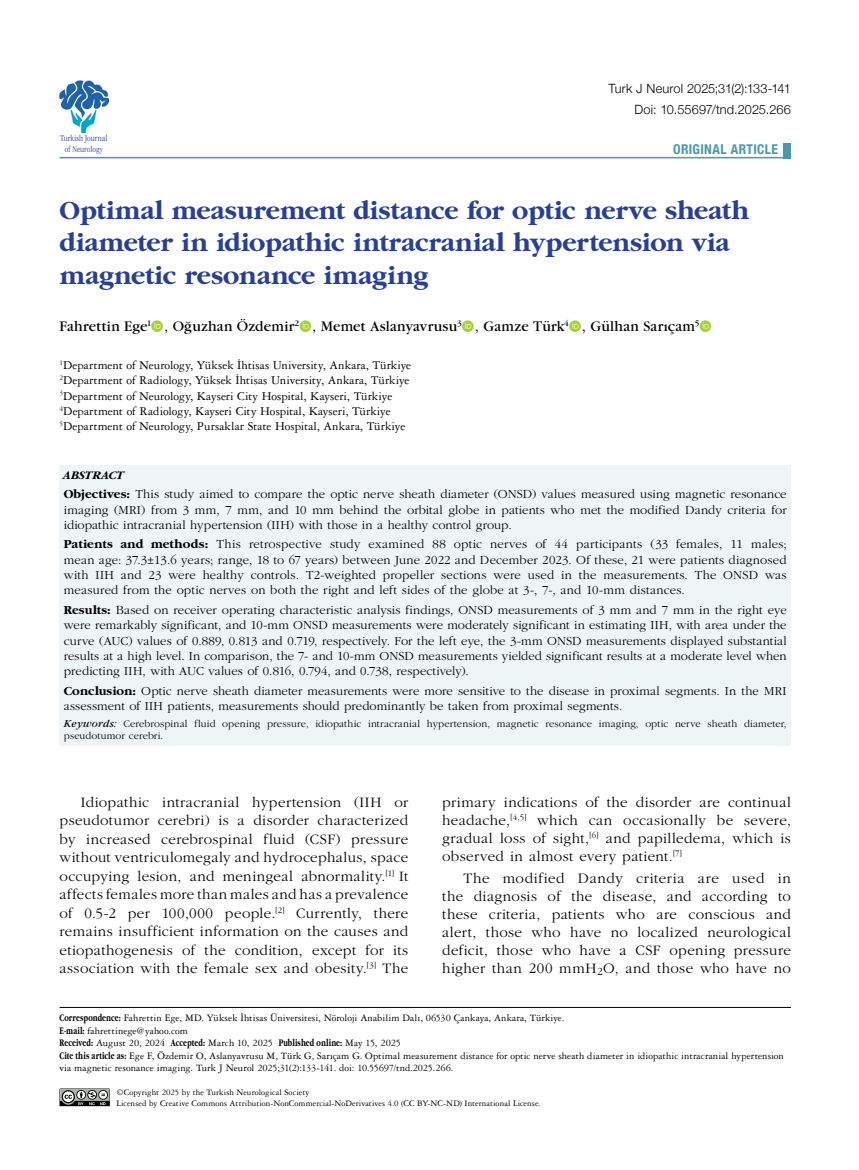
<style>
.page{position:relative;width:859px;height:1170px;background:#fff}
.page>*{position:absolute;margin:0;border:0;box-sizing:border-box;transform-origin:0 0}
.t1{font:27px/32.4px "Garamond Bold Tr";letter-spacing:-.005em;color:#283f93}
.t2{font:15px/18.5px "Garamond Tr";letter-spacing:.025em;color:#000;text-align:justify}
.t3{font:14.25px "Garamond Book Tr";letter-spacing:.015em;color:#000}
.t4{font:700 condensed 13.5px "Helvetica Neue";letter-spacing:.025em;color:#4a98aa}
.t5{font:12.75px/15.3px "Garamond Light Tr";letter-spacing:.005em;color:#000;text-align:justify}
.t6{font:12.75px/15.3px "Garamond Three Tr";color:#000}
.t7{font:300 12.75px/21.3px "Helvetica Neue";letter-spacing:.005em;color:#000;text-align:right}
.t8{font:12px "Garamond Bold Italic Tr";letter-spacing:.02em;color:#000}
.t9{font:10.5px/12.6px "Garamond Three Tr";letter-spacing:.005em;color:#000}
.t10{font:10.5px/12.6px "Garamond Light Tr";letter-spacing:.01em;color:#000}
.t11{font:9px/10.8px "Garamond Three Tr";letter-spacing:.005em;color:#000}
.t12{font:9px/10.8px "Garamond Condensed Light Tr";letter-spacing:.015em;color:#283f93;text-align:center}
.s1{font-family:"Garamond Bold Tr"}
.s2{font-family:"Garamond Book Italic Tr"}
.s3{font-family:"Garamond Cond Bold Tr"}
</style>
<div class="page">
<img style="left:60px;top:81px;width:48px;height:51px">
<hr style="left:60px;top:157px;width:731px;height:1px;background:#4a98aa">
<div style="left:783px;top:143px;width:8px;height:15px;background:#4a98aa"></div>
<div style="left:60px;top:465px;width:731px;height:280px;background:#edf5f7"></div>
<hr style="left:60px;top:1007px;width:731px;height:1px;background:#000">
<svg style="left:60px;top:1088px;width:50px;height:18px"></svg>
<p class="t7" style="left:609px;top:77px;width:184px">Turk J Neurol 2025;31(2):133-141<br>Doi: 10.55697/tnd.2025.266</p>
<p class="t12" style="left:60px;top:132px;width:49px">Turkish Journal of Neurology</p>
<p class="t4" style="left:673px;top:138px;width:106px">ORIGINAL ARTICLE</p>
<h1 class="t1" style="left:60px;top:193px;width:691px">Optimal measurement distance for optic nerve sheath diameter in idiopathic intracranial hypertension via magnetic resonance imaging</h1>
<p class="t3" style="left:60px;top:317px;width:641px">Fahrettin Ege<sup>1</sup> , Oğuzhan Özdemir<sup>2</sup> , Memet Aslanyavrusu<sup>3</sup> , Gamze Türk<sup>4</sup> , Gülhan Sarıçam<sup>5</sup></p>
<p class="t6" style="left:60px;top:357px;width:353px"><sup>1</sup>Department of Neurology, Yüksek İhtisas University, Ankara, Türkiye <sup>2</sup>Department of Radiology, Yüksek İhtisas University, Ankara, Türkiye <sup>3</sup>Department of Neurology, Kayseri City Hospital, Kayseri, Türkiye <sup>4</sup>Department of Radiology, Kayseri City Hospital, Kayseri, Türkiye <sup>5</sup>Department of Neurology, Pursaklar State Hospital, Ankara, Türkiye</p>
<p class="t8" style="left:64px;top:467px;width:62px">ABSTRACT</p>
<p class="t5" style="left:64px;top:486px;width:724px"><span class="s1">Objectives:</span> This study aimed to compare the optic nerve sheath diameter (ONSD) values measured using magnetic resonance imaging (MRI) from 3 mm, 7 mm, and 10 mm behind the orbital globe in patients who met the modified Dandy criteria for idiopathic intracranial hypertension (IIH) with those in a healthy control group.</p>
<p class="t5" style="left:64px;top:536px;width:724px"><span class="s1">Patients and methods:</span> This retrospective study examined 88 optic nerves of 44 participants (33 females, 11 males; mean age: 37.3±13.6 years; range, 18 to 67 years) between June 2022 and December 2023. Of these, 21 were patients diagnosed with IIH and 23 were healthy controls. T2-weighted propeller sections were used in the measurements. The ONSD was measured from the optic nerves on both the right and left sides of the globe at 3-, 7-, and 10-mm distances.</p>
<p class="t5" style="left:64px;top:602px;width:724px"><span class="s1">Results:</span> Based on receiver operating characteristic analysis findings, ONSD measurements of 3 mm and 7 mm in the right eye were remarkably significant, and 10-mm ONSD measurements were moderately significant in estimating IIH, with area under the curve (AUC) values of 0.889, 0.813 and 0.719, respectively. For the left eye, the 3-mm ONSD measurements displayed substantial results at a high level. In comparison, the 7- and 10-mm ONSD measurements yielded significant results at a moderate level when predicting IIH, with AUC values of 0.816, 0.794, and 0.738, respectively).</p>
<p class="t5" style="left:64px;top:682px;width:724px"><span class="s1">Conclusion:</span> Optic nerve sheath diameter measurements were more sensitive to the disease in proximal segments. In the MRI assessment of IIH patients, measurements should predominantly be taken from proximal segments.</p>
<p class="t10" style="left:64px;top:717px;width:724px"><span class="s2">Keywords:</span> Cerebrospinal fluid opening pressure, idiopathic intracranial hypertension, magnetic resonance imaging, optic nerve sheath diameter, pseudotumor cerebri.</p>
<p class="t2" style="left:60px;top:792px;width:350px;text-indent:21px">Idiopathic intracranial hypertension (IIH or pseudotumor cerebri) is a disorder characterized by increased cerebrospinal fluid (CSF) pressure without ventriculomegaly and hydrocephalus, space occupying lesion, and meningeal abnormality.<sup>[1]</sup> It affects females more than males and has a prevalence of 0.5-2 per 100,000 people.<sup>[2]</sup> Currently, there remains insufficient information on the causes and etiopathogenesis of the condition, except for its association with the female sex and obesity.<sup>[3]</sup> The</p>
<p class="t2" style="left:442px;top:792px;width:350px;line-height:18px">primary indications of the disorder are continual headache,<sup>[4,5]</sup> which can occasionally be severe, gradual loss of sight,<sup>[6]</sup> and papilledema, which is observed in almost every patient.<sup>[7]</sup></p>
<p class="t2" style="left:442px;top:868px;width:350px;line-height:18px;text-indent:21px">The modified Dandy criteria are used in the diagnosis of the disease, and according to these criteria, patients who are conscious and alert, those who have no localized neurological deficit, those who have a CSF opening pressure higher than 200 mmH<sub>2</sub>O, and those who have no</p>
<p class="t9" style="left:60px;top:1011px;width:726px"><span class="s3">Correspondence:</span> Fahrettin Ege, MD. Yüksek İhtisas Üniversitesi, Nöroloji Anabilim Dalı, 06530 Çankaya, Ankara, Türkiye.<br><span class="s3">E-mail:</span> fahrettinege@yahoo.com<br><span class="s3">Received:</span> August 20, 2024 <span class="s3">Accepted:</span> March 10, 2025 <span class="s3">Published online:</span> May 15, 2025<br><span class="s3">Cite this article as:</span> Ege F, Özdemir O, Aslanyavrusu M, Türk G, Sarıçam G. Optimal measurement distance for optic nerve sheath diameter in idiopathic intracranial hypertension via magnetic resonance imaging. Turk J Neurol 2025;31(2):133-141. doi: 10.55697/tnd.2025.266.</p>
<p class="t11" style="left:117px;top:1086px;width:426px">©Copyright 2025 by the Turkish Neurological Society<br>Licensed by Creative Commons Attribution-NonCommercial-NoDerivatives 4.0 (CC BY-NC-ND) International License.</p>
</div>
